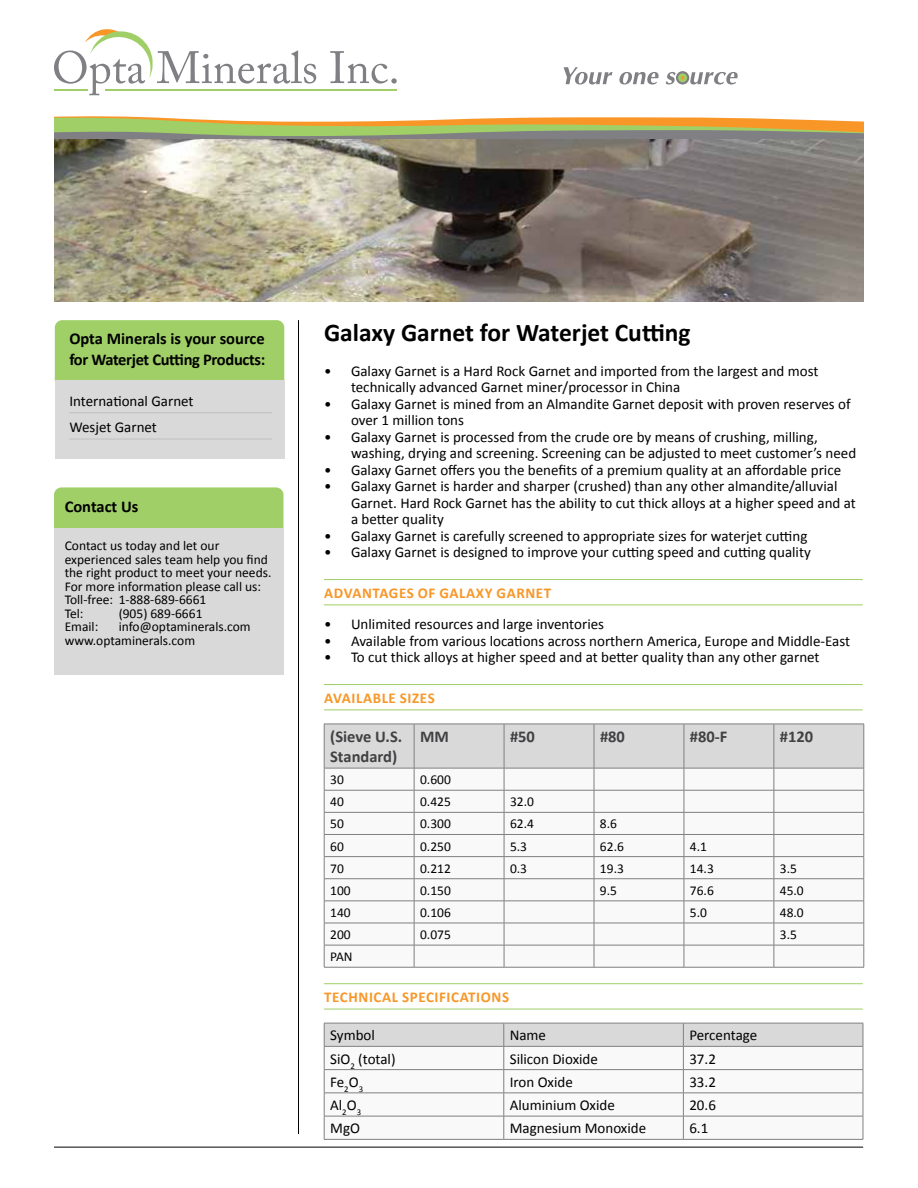
<style>
.page{position:relative;width:918px;height:1188px;background:#fff}
.page>*{position:absolute;margin:0;border:0;box-sizing:border-box;transform-origin:0 0}
.t1{font:700 25.5px "Calibri";color:#000}
.t2{font:700 16.5px/21px "Calibri";letter-spacing:-.01em;color:#000}
.t3{font:700 16.5px/19.8px "Calibri";color:#414042}
.t4{font:15px/16.5px "Calibri";color:#000}
.t5{font:700 15px "Calibri";letter-spacing:.04em;color:#f89728}
.t6{font:13.5px/13.5px "Calibri";color:#000}
</style>
<div class="page">
<svg style="left:54px;top:116px;width:810px;height:23px;background:#b9b072"></svg>
<svg style="left:676px;top:71px;width:13px;height:13px"></svg>
<svg style="left:678px;top:73px;width:9px;height:9px"></svg>
<svg style="left:564px;top:67px;width:49px;height:18px"></svg>
<svg style="left:619px;top:72px;width:40px;height:13px"></svg>
<svg style="left:666px;top:72px;width:18px;height:13px"></svg>
<svg style="left:690px;top:72px;width:48px;height:13px"></svg>
<svg style="left:54px;top:29px;width:262px;height:66px"></svg>
<svg style="left:330px;top:51px;width:67px;height:33px"></svg>
<hr style="left:105px;top:89px;width:291px;height:2px;background:#a0cf67">
<hr style="left:55px;top:89px;width:33px;height:2px;background:#a0cf67">
<hr style="left:54px;top:1147px;width:809px;height:1px;background:#000">
<div style="left:55px;top:320px;width:229px;height:69px;background:#a0cf67;border-radius:7px"></div>
<div style="left:55px;top:380px;width:229px;height:79px;background:#d9d9da"></div>
<hr style="left:69px;top:412px;width:203px;height:1px;background:#c0bfc1">
<hr style="left:69px;top:439px;width:203px;height:1px;background:#c0bfc1">
<img style="left:54px;top:139px;width:810px;height:162px">
<div style="left:54px;top:487px;width:229px;height:69px;background:#a0cf67;border-radius:7px"></div>
<div style="left:54px;top:529px;width:229px;height:146px;background:#d9d9da"></div>
<hr style="left:298px;top:320px;width:1px;height:814px;background:#000">
<hr style="left:324px;top:579px;width:539px;height:1px;background:#a0cf67">
<hr style="left:324px;top:604px;width:539px;height:1px;background:#a0cf67">
<hr style="left:324px;top:684px;width:539px;height:1px;background:#a0cf67">
<hr style="left:324px;top:710px;width:539px;height:1px;background:#a0cf67">
<hr style="left:324px;top:983px;width:539px;height:1px;background:#a0cf67">
<hr style="left:324px;top:1009px;width:539px;height:1px;background:#a0cf67">
<svg style="left:324px;top:724px;width:541px;height:243px"></svg>
<hr style="left:324px;top:967px;width:90px;height:1px;background:#807f83">
<hr style="left:414px;top:967px;width:90px;height:1px;background:#807f83">
<hr style="left:504px;top:967px;width:90px;height:1px;background:#807f83">
<hr style="left:594px;top:967px;width:90px;height:1px;background:#807f83">
<hr style="left:684px;top:967px;width:90px;height:1px;background:#807f83">
<hr style="left:774px;top:967px;width:90px;height:1px;background:#807f83">
<svg style="left:324px;top:1023px;width:540px;height:116px"></svg>
<hr style="left:324px;top:1139px;width:180px;height:1px;background:#807f83">
<hr style="left:504px;top:1139px;width:179px;height:1px;background:#807f83">
<hr style="left:683px;top:1139px;width:180px;height:1px;background:#807f83">
<p class="t2" style="left:69px;top:328px;width:197px">Opta Minerals is your source for Waterjet Cutting Products:</p>
<p class="t4" style="left:69px;top:388px;width:126px;line-height:26.2px">International Garnet<br>Wesjet Garnet</p>
<p class="t2" style="left:65px;top:496px;width:75px">Contact Us</p>
<p class="t6" style="left:65px;top:539px;width:208px">Contact us today and let our experienced sales team help you find the right product to meet your needs.<br>For more information please call us:<br>Toll-free: 1-888-689-6661<br>Tel:</p>
<p class="t6" style="left:119px;top:607px;width:85px">(905) 689-6661</p>
<p class="t6" style="left:65px;top:620px;width:187px;text-indent:54px">info@optaminerals.com www.optaminerals.com</p>
<p class="t6" style="left:65px;top:620px;width:35px">Email:</p>
<h1 class="t1" style="left:324px;top:316px;width:368px">Galaxy Garnet for Waterjet Cutting</h1>
<p class="t4" style="left:351px;top:363px;width:469px;text-indent:-27px">• Galaxy Garnet is a Hard Rock Garnet and imported from the largest and most technically advanced Garnet miner/processor in China</p>
<p class="t4" style="left:351px;top:396px;width:501px;text-indent:-27px">• Galaxy Garnet is mined from an Almandite Garnet deposit with proven reserves of over 1 million tons</p>
<p class="t4" style="left:351px;top:429px;width:507px;text-indent:-27px">• Galaxy Garnet is processed from the crude ore by means of crushing, milling, washing, drying and screening. Screening can be adjusted to meet customer’s need</p>
<p class="t4" style="left:324px;top:462px;width:519px">• Galaxy Garnet offers you the benefits of a premium quality at an affordable price</p>
<p class="t4" style="left:351px;top:478px;width:506px;text-indent:-27px">• Galaxy Garnet is harder and sharper (crushed) than any other almandite/alluvial<br>Garnet. Hard Rock Garnet has the ability to cut thick alloys at a higher speed and at a better quality</p>
<p class="t4" style="left:324px;top:528px;width:485px">• Galaxy Garnet is carefully screened to appropriate sizes for waterjet cutting</p>
<p class="t4" style="left:324px;top:544px;width:488px">• Galaxy Garnet is designed to improve your cutting speed and cutting quality</p>
<p class="t5" style="left:324px;top:583px;width:228px">ADVANTAGES OF GALAXY GARNET</p>
<p class="t4" style="left:324px;top:616px;width:282px">• Unlimited resources and large inventories</p>
<p class="t4" style="left:324px;top:633px;width:528px">• Available from various locations across northern America, Europe and Middle-East</p>
<p class="t4" style="left:324px;top:649px;width:497px">• To cut thick alloys at higher speed and at better quality than any other garnet</p>
<p class="t5" style="left:324px;top:688px;width:112px">AVAILABLE SIZES</p>
<p class="t3" style="left:330px;top:727px;width:74px">(Sieve U.S.<br>Standard)</p>
<p class="t3" style="left:420px;top:727px;width:30px">MM</p>
<p class="t3" style="left:510px;top:727px;width:26px">#50</p>
<p class="t3" style="left:600px;top:727px;width:26px">#80</p>
<p class="t3" style="left:690px;top:727px;width:39px">#80-F</p>
<p class="t3" style="left:780px;top:727px;width:35px">#120</p>
<p class="t6" style="left:330px;top:773px;width:15px">30</p>
<p class="t6" style="left:420px;top:773px;width:32px">0.600</p>
<p class="t6" style="left:330px;top:795px;width:15px">40</p>
<p class="t6" style="left:420px;top:795px;width:32px">0.425</p>
<p class="t6" style="left:510px;top:795px;width:25px">32.0</p>
<p class="t6" style="left:330px;top:817px;width:15px">50</p>
<p class="t6" style="left:420px;top:817px;width:32px">0.300</p>
<p class="t6" style="left:510px;top:817px;width:25px">62.4</p>
<p class="t6" style="left:600px;top:817px;width:19px">8.6</p>
<p class="t6" style="left:330px;top:839px;width:15px">60</p>
<p class="t6" style="left:420px;top:839px;width:32px">0.250</p>
<p class="t6" style="left:510px;top:839px;width:19px">5.3</p>
<p class="t6" style="left:600px;top:839px;width:25px">62.6</p>
<p class="t6" style="left:690px;top:839px;width:19px">4.1</p>
<p class="t6" style="left:330px;top:862px;width:15px">70</p>
<p class="t6" style="left:420px;top:862px;width:32px">0.212</p>
<p class="t6" style="left:510px;top:862px;width:19px">0.3</p>
<p class="t6" style="left:600px;top:862px;width:25px">19.3</p>
<p class="t6" style="left:690px;top:862px;width:25px">14.3</p>
<p class="t6" style="left:780px;top:862px;width:19px">3.5</p>
<p class="t6" style="left:330px;top:884px;width:22px">100</p>
<p class="t6" style="left:420px;top:884px;width:32px">0.150</p>
<p class="t6" style="left:600px;top:884px;width:19px">9.5</p>
<p class="t6" style="left:690px;top:884px;width:25px">76.6</p>
<p class="t6" style="left:780px;top:884px;width:25px">45.0</p>
<p class="t6" style="left:330px;top:906px;width:22px">140</p>
<p class="t6" style="left:420px;top:906px;width:32px">0.106</p>
<p class="t6" style="left:690px;top:906px;width:19px">5.0</p>
<p class="t6" style="left:780px;top:906px;width:25px">48.0</p>
<p class="t6" style="left:330px;top:928px;width:22px">200</p>
<p class="t6" style="left:420px;top:928px;width:32px">0.075</p>
<p class="t6" style="left:780px;top:928px;width:19px">3.5</p>
<p class="t6" style="left:330px;top:950px;width:24px">PAN</p>
<p class="t5" style="left:324px;top:987px;width:186px">TECHNICAL SPECIFICATIONS</p>
<p class="t4" style="left:330px;top:1027px;width:46px">Symbol</p>
<p class="t4" style="left:510px;top:1027px;width:38px">Name</p>
<p class="t4" style="left:689px;top:1027px;width:69px">Percentage</p>
<p class="t4" style="left:330px;top:1050px;width:67px">SiO<sub>2</sub> (total)</p>
<p class="t4" style="left:510px;top:1050px;width:90px">Silicon Dioxide</p>
<p class="t4" style="left:689px;top:1050px;width:28px">37.2</p>
<p class="t4" style="left:330px;top:1074px;width:34px">Fe<sub>2</sub>O<sub>3</sub></p>
<p class="t4" style="left:510px;top:1074px;width:65px">Iron Oxide</p>
<p class="t4" style="left:689px;top:1074px;width:28px">33.2</p>
<p class="t4" style="left:330px;top:1097px;width:32px">Al<sub>2</sub>O<sub>3</sub></p>
<p class="t4" style="left:510px;top:1097px;width:107px">Aluminium Oxide</p>
<p class="t4" style="left:689px;top:1097px;width:28px">20.6</p>
<p class="t4" style="left:330px;top:1120px;width:31px">MgO</p>
<p class="t4" style="left:510px;top:1120px;width:138px">Magnesium Monoxide</p>
<p class="t4" style="left:689px;top:1120px;width:20px">6.1</p>
</div>
